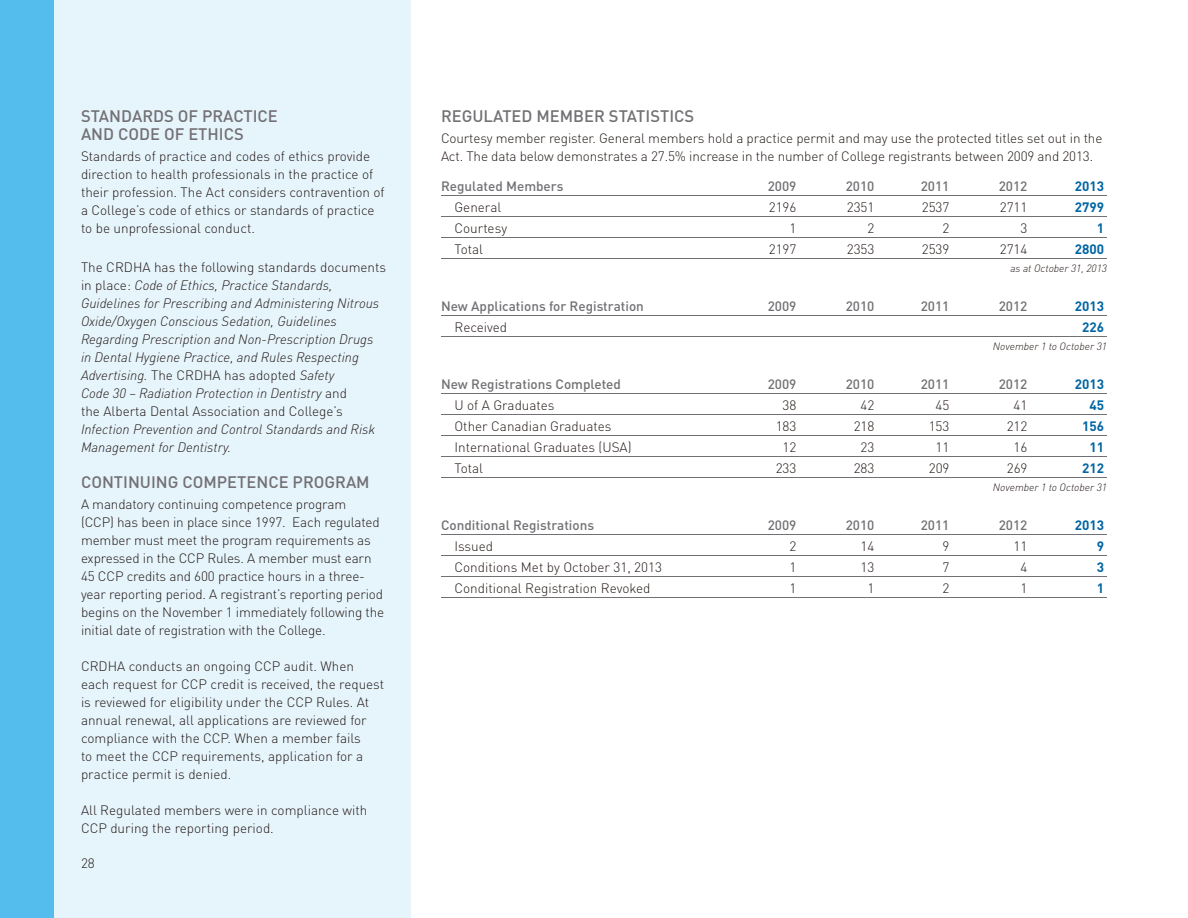
<style>
.page{position:relative;width:1188px;height:918px;background:#fff}
.page>*{position:absolute;margin:0;border:0;box-sizing:border-box;transform-origin:0 0}
.t1{font:500 16.5px/18px "DIN";color:#727074}
.t2{font:300 13.5px/18px "DIN";color:#231916}
.t3{font:italic 300 13.5px/18px "DIN Pro";color:#231916}
.t4{font:500 13.5px "DIN";color:#727074}
.t5{font:700 13.5px "DIN";color:#0065a4}
.t6{font:italic 300 10.5px "DIN Pro";color:#231916}
.s1{font-family:"DIN";font-style:normal}
</style>
<div class="page">
<div style="left:54px;top:0;width:356px;height:918px;background:#e6f4fc"></div>
<hr style="left:441px;top:195px;width:666px;height:1px;background:#727074">
<hr style="left:441px;top:216px;width:666px;height:1px;background:#727074">
<hr style="left:441px;top:237px;width:666px;height:1px;background:#727074">
<hr style="left:441px;top:258px;width:666px;height:1px;background:#727074">
<hr style="left:441px;top:315px;width:666px;height:1px;background:#727074">
<hr style="left:441px;top:336px;width:666px;height:1px;background:#727074">
<hr style="left:441px;top:393px;width:666px;height:1px;background:#727074">
<hr style="left:441px;top:414px;width:666px;height:1px;background:#727074">
<hr style="left:441px;top:435px;width:666px;height:1px;background:#727074">
<hr style="left:441px;top:456px;width:666px;height:1px;background:#727074">
<hr style="left:441px;top:477px;width:666px;height:1px;background:#727074">
<hr style="left:441px;top:534px;width:666px;height:1px;background:#727074">
<hr style="left:441px;top:555px;width:666px;height:1px;background:#727074">
<hr style="left:441px;top:576px;width:666px;height:1px;background:#727074">
<hr style="left:441px;top:597px;width:666px;height:1px;background:#727074">
<div style="left:0;top:0;width:54px;height:918px;background:#55bded"></div>
<p class="t1" style="left:81px;top:106px;width:198px">STANDARDS OF PRACTICE<br>AND CODE OF ETHICS</p>
<p class="t2" style="left:81px;top:147px;width:305px">Standards of practice and codes of ethics provide direction to health professionals in the practice of their profession. The Act considers contravention of a College’s code of ethics or standards of practice to be unprofessional conduct.</p>
<p class="t2" style="left:81px;top:258px;width:307px">The CRDHA has the following standards documents</p>
<p class="t3" style="left:81px;top:275px;width:300px"><span class="s1">in place:</span> Code of Ethics, Practice Standards, Guidelines for Prescribing and Administering Nitrous Oxide/Oxygen Conscious Sedation, Guidelines Regarding Prescription and Non-Prescription Drugs in Dental Hygiene Practice, and Rules Respecting Advertising. <span class="s1">The CRDHA has adopted</span> Safety<br>Code 30 – Radiation Protection in Dentistry <span class="s1">and</span></p>
<p class="t2" style="left:81px;top:402px;width:263px">the Alberta Dental Association and College’s</p>
<p class="t3" style="left:81px;top:419px;width:296px">Infection Prevention and Control Standards and Risk<br>Management for Dentistry.</p>
<p class="t1" style="left:81px;top:472px;width:290px">CONTINU ING COMPETENCE PROGRAM</p>
<p class="t2" style="left:81px;top:495px;width:305px">A mandatory continuing competence program<br>(CCP) has been in place since 1997. Each regulated member must meet the program requirements as expressed in the CCP Rules. A member must earn 45 CCP credits and 600 practice hours in a three&shy;year reporting period. A registrant’s reporting period begins on the November 1 immediately following the initial date of registration with the College.</p>
<p class="t2" style="left:81px;top:657px;width:305px">CRDHA conducts an ongoing CCP audit. When each request for CCP credit is received, the request is reviewed for eligibility under the CCP Rules. At annual renewal, all applications are reviewed for compliance with the CCP. When a member fails<br>to meet the CCP requirements, application for a practice permit is denied.</p>
<p class="t2" style="left:81px;top:801px;width:288px">All Regulated members were in compliance with<br>CCP during the reporting period.</p>
<p class="t2" style="left:81px;top:854px;width:15px">28</p>
<p class="t1" style="left:441px;top:106px;width:32px">REGUL</p>
<p class="t1" style="left:493px;top:106px;width:203px">ATED MEMBER STATISTICS</p>
<p class="t2" style="left:441px;top:129px;width:663px">Courtesy member register. General members hold a practice permit and may use the protected titles set out in the<br>Act. The data below demonstrates a 27.5% increase in the number of College registrants between 2009 and 2013.</p>
<p class="t4" style="left:441px;top:177px;width:124px">Regulated Members</p>
<p class="t4" style="left:768px;top:177px;width:30px">2009</p>
<p class="t4" style="left:846px;top:177px;width:30px">2010</p>
<p class="t4" style="left:921px;top:177px;width:30px">2011</p>
<p class="t4" style="left:999px;top:177px;width:30px">2012</p>
<p class="t5" style="left:1075px;top:177px;width:31px">2013</p>
<p class="t2" style="left:455px;top:198px;width:48px">General</p>
<p class="t2" style="left:769px;top:198px;width:29px">2196</p>
<p class="t2" style="left:847px;top:198px;width:29px">2351</p>
<p class="t2" style="left:922px;top:198px;width:29px">2537</p>
<p class="t2" style="left:1000px;top:198px;width:29px">2711</p>
<p class="t5" style="left:1075px;top:198px;width:31px">2799</p>
<p class="t2" style="left:455px;top:219px;width:54px">Courtesy</p>
<p class="t2" style="left:790px;top:219px;width:8px">1</p>
<p class="t2" style="left:868px;top:219px;width:8px">2</p>
<p class="t2" style="left:943px;top:219px;width:8px">2</p>
<p class="t2" style="left:1021px;top:219px;width:8px">3</p>
<p class="t5" style="left:1097px;top:219px;width:9px">1</p>
<p class="t2" style="left:455px;top:240px;width:30px">Total</p>
<p class="t2" style="left:769px;top:240px;width:29px">2197</p>
<p class="t2" style="left:847px;top:240px;width:29px">2353</p>
<p class="t2" style="left:922px;top:240px;width:29px">2539</p>
<p class="t2" style="left:1000px;top:240px;width:29px">2714</p>
<p class="t5" style="left:1075px;top:240px;width:31px">2800</p>
<p class="t6" style="left:1010px;top:260px;width:98px">as at October 31, 2013</p>
<p class="t4" style="left:441px;top:297px;width:204px">New Applications for Registration</p>
<p class="t4" style="left:768px;top:297px;width:30px">2009</p>
<p class="t4" style="left:846px;top:297px;width:30px">2010</p>
<p class="t4" style="left:921px;top:297px;width:30px">2011</p>
<p class="t4" style="left:999px;top:297px;width:30px">2012</p>
<p class="t5" style="left:1075px;top:297px;width:31px">2013</p>
<p class="t2" style="left:455px;top:318px;width:54px">Received</p>
<p class="t5" style="left:1082px;top:318px;width:23px">226</p>
<p class="t6" style="left:993px;top:338px;width:116px">November 1 to October 31</p>
<p class="t4" style="left:441px;top:375px;width:181px">New Registrations Completed</p>
<p class="t4" style="left:768px;top:375px;width:30px">2009</p>
<p class="t4" style="left:846px;top:375px;width:30px">2010</p>
<p class="t4" style="left:921px;top:375px;width:30px">2011</p>
<p class="t4" style="left:999px;top:375px;width:30px">2012</p>
<p class="t5" style="left:1075px;top:375px;width:31px">2013</p>
<p class="t2" style="left:455px;top:396px;width:102px">U of A Graduates</p>
<p class="t2" style="left:783px;top:396px;width:15px">38</p>
<p class="t2" style="left:861px;top:396px;width:15px">42</p>
<p class="t2" style="left:936px;top:396px;width:15px">45</p>
<p class="t2" style="left:1014px;top:396px;width:15px">41</p>
<p class="t5" style="left:1089px;top:396px;width:16px">45</p>
<p class="t2" style="left:455px;top:417px;width:158px">Other Canadian Graduates</p>
<p class="t2" style="left:776px;top:417px;width:22px">183</p>
<p class="t2" style="left:854px;top:417px;width:22px">218</p>
<p class="t2" style="left:929px;top:417px;width:22px">153</p>
<p class="t2" style="left:1007px;top:417px;width:22px">212</p>
<p class="t5" style="left:1082px;top:417px;width:23px">156</p>
<p class="t2" style="left:455px;top:438px;width:179px">International Graduates (USA)</p>
<p class="t2" style="left:783px;top:438px;width:15px">12</p>
<p class="t2" style="left:861px;top:438px;width:15px">23</p>
<p class="t2" style="left:936px;top:438px;width:15px">11</p>
<p class="t2" style="left:1014px;top:438px;width:15px">16</p>
<p class="t5" style="left:1089px;top:438px;width:16px">11</p>
<p class="t2" style="left:455px;top:459px;width:30px">Total</p>
<p class="t2" style="left:776px;top:459px;width:22px">233</p>
<p class="t2" style="left:854px;top:459px;width:22px">283</p>
<p class="t2" style="left:929px;top:459px;width:22px">209</p>
<p class="t2" style="left:1007px;top:459px;width:22px">269</p>
<p class="t5" style="left:1082px;top:459px;width:23px">212</p>
<p class="t6" style="left:993px;top:479px;width:116px">November 1 to October 31</p>
<p class="t4" style="left:441px;top:516px;width:155px">Conditional Registrations</p>
<p class="t4" style="left:768px;top:516px;width:30px">2009</p>
<p class="t4" style="left:846px;top:516px;width:30px">2010</p>
<p class="t4" style="left:921px;top:516px;width:30px">2011</p>
<p class="t4" style="left:999px;top:516px;width:30px">2012</p>
<p class="t5" style="left:1075px;top:516px;width:31px">2013</p>
<p class="t2" style="left:455px;top:537px;width:40px">Issued</p>
<p class="t2" style="left:790px;top:537px;width:8px">2</p>
<p class="t2" style="left:861px;top:537px;width:15px">14</p>
<p class="t2" style="left:943px;top:537px;width:8px">9</p>
<p class="t2" style="left:1014px;top:537px;width:15px">11</p>
<p class="t5" style="left:1097px;top:537px;width:9px">9</p>
<p class="t2" style="left:455px;top:558px;width:209px">Conditions Met by October 31, 2013</p>
<p class="t2" style="left:790px;top:558px;width:8px">1</p>
<p class="t2" style="left:861px;top:558px;width:15px">13</p>
<p class="t2" style="left:943px;top:558px;width:8px">7</p>
<p class="t2" style="left:1021px;top:558px;width:8px">4</p>
<p class="t5" style="left:1097px;top:558px;width:9px">3</p>
<p class="t2" style="left:455px;top:579px;width:198px">Conditional Registration Revoked</p>
<p class="t2" style="left:790px;top:579px;width:8px">1</p>
<p class="t2" style="left:868px;top:579px;width:8px">1</p>
<p class="t2" style="left:943px;top:579px;width:8px">2</p>
<p class="t2" style="left:1021px;top:579px;width:8px">1</p>
<p class="t5" style="left:1097px;top:579px;width:9px">1</p>
</div>
